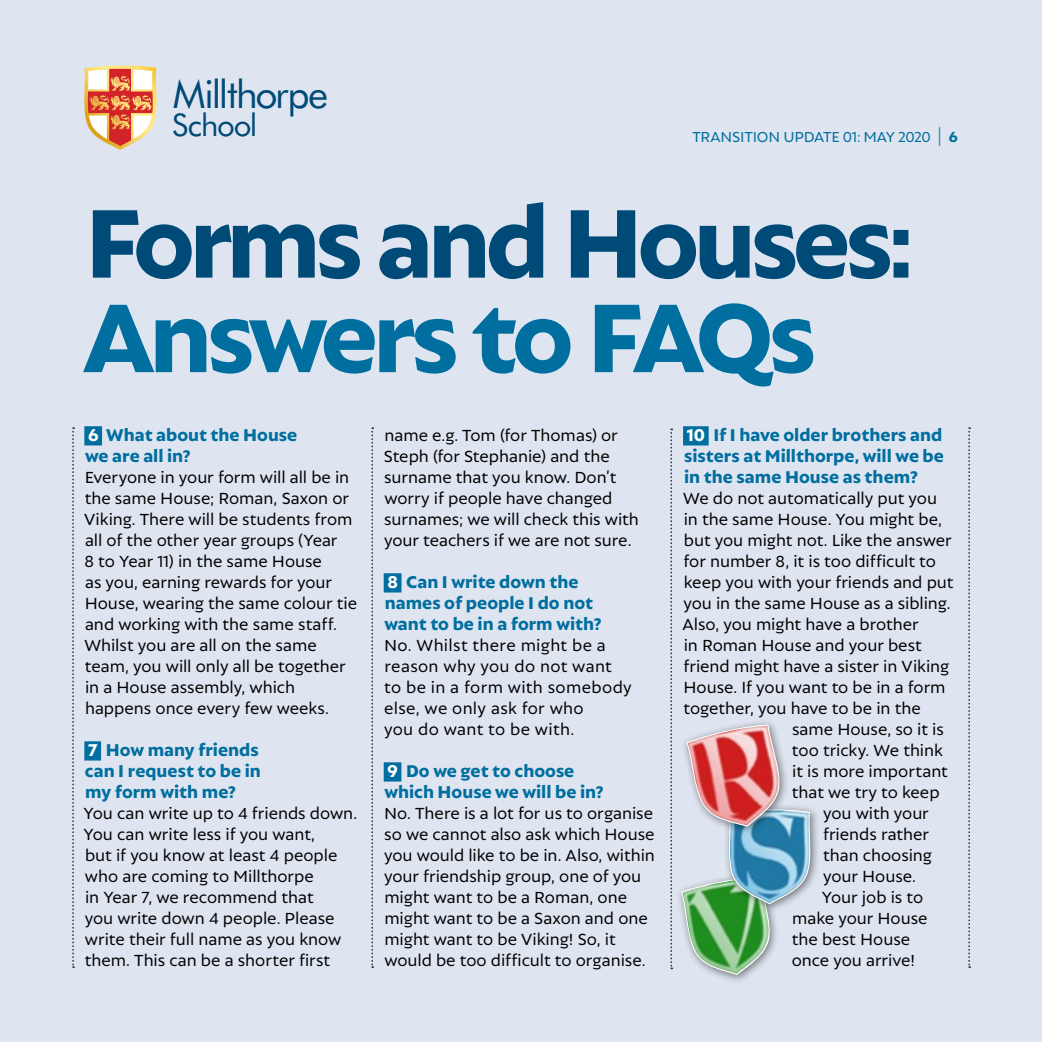
<style>
.page{position:relative;width:1042px;height:1042px;background:#dee5f0}
.page>*{position:absolute;margin:0;border:0;box-sizing:border-box;transform-origin:0 0}
.t1{font:800 105px "Autor";letter-spacing:-.05em;color:#004a78}
.t2{font:800 105px "Autor";letter-spacing:-.05em;color:#006e9f}
.t3{font:39.02px "Futura BT";letter-spacing:-.04em;color:#004a78}
.t4{font:31.15px "Futura BT";letter-spacing:-.04em;color:#004a78}
.t5{font:800 18.38px/21px "Autor";color:#006e9f}
.t6{font:17.5px/21px "Autor";color:#000}
.t7{font:17.5px/21px "Autor";letter-spacing:.02em;color:#000}
.t8{font:15.75px "Autor";letter-spacing:-.015em;color:#006e9f}
.s1{font-weight:100;font-size:21px}
.s2{font-weight:800}
.s3{color:#fff}
</style>
<div class="page">
<svg style="left:84px;top:65px;width:73px;height:85px;background:#e9ab89"></svg>
<div style="left:84px;top:426px;width:18px;height:19px;background:#006e9f"></div>
<div style="left:84px;top:741px;width:17px;height:19px;background:#006e9f"></div>
<div style="left:384px;top:573px;width:17px;height:19px;background:#006e9f"></div>
<div style="left:384px;top:762px;width:17px;height:19px;background:#006e9f"></div>
<div style="left:683px;top:426px;width:25px;height:19px;background:#006e9f"></div>
<div style="left:676px;top:871px;width:104px;height:113px;background:#000;opacity:.5"></div>
<div style="left:681px;top:718px;width:108px;height:118px;background:#000;opacity:.5"></div>
<svg style="left:681px;top:724px;width:133px;height:251px"></svg>
<img style="left:678px;top:812px;width:140px;height:82px">
<h2 class="t3" style="left:173px;top:70px;width:157px">Millthorpe</h2>
<h3 class="t4" style="left:172px;top:106px;width:86px">School</h3>
<p class="t8" style="left:692px;top:127px;width:267px">Transition update 01: May 2020 <span class="s1">|</span> <span class="s2">6</span></p>
<h1 class="t1" style="left:85px;top:180px;width:830px">Forms and Houses:</h1>
<h1 class="t2" style="left:83px;top:274px;width:735px">Answers to FAQs</h1>
<p class="t5" style="left:85px;top:424px;width:214px"><span class="s3">6</span> What about the House we are all in?</p>
<p class="t6" style="left:84px;top:466px;width:274px">Everyone in your form will all be in the same House; Roman, Saxon or<br>Viking. There will be students from all of the other year groups (Year<br>8 to Year 11) in the same House<br>as you, earning rewards for your<br>House, wearing the same colour tie and working with the same staff.<br>Whilst you are all on the same team, you will only all be together in a House assembly, which happens once every few weeks.</p>
<p class="t5" style="left:85px;top:739px;width:177px;text-align:justify"><span class="s3">7</span> How many friends can I request to be in my form with me?</p>
<p class="t6" style="left:84px;top:802px;width:275px">You can write up to 4 friends down.<br>You can write less if you want,<br>but if you know at least 4 people who are coming to Millthorpe<br>in Year 7, we recommend that<br>you write down 4 people. Please write their full name as you know them. This can be a shorter first</p>
<p class="t6" style="left:384px;top:424px;width:257px">name e.g. Tom (for Thomas) or<br>Steph (for Stephanie) and the surname that you know. Don’t worry if people have changed surnames; we will check this with your teachers if we are not sure.</p>
<p class="t5" style="left:384px;top:571px;width:219px"><span class="s3">8</span> Can I write down the names of people I do not want to be in a form with?</p>
<p class="t7" style="left:384px;top:634px;width:249px">N o. Whilst there might be a reason why you do not want to be in a form with somebody else, we only ask for who<br>you do want to be with.</p>
<p class="t5" style="left:384px;top:760px;width:221px"><span class="s3">9</span> Do we get to choose which House we will be in?</p>
<p class="t6" style="left:384px;top:802px;width:272px">N o. There is a lot for us to organise so we cannot also ask which House you would like to be in. Also, within your friendship group, one of you might want to be a Roman, one might want to be a Saxon and one might want to be Viking! So, it would be too difficult to organise.</p>
<p class="t5" style="left:684px;top:424px;width:261px;text-align:justify"><span class="s3">10</span> If I have older brothers and sisters at Millthorpe, will we be in the same House as them?</p>
<p class="t6" style="left:683px;top:487px;width:255px">We do not automatically put you</p>
<p class="t6" style="left:684px;top:508px;width:260px">in the same House. You might be,</p>
<p class="t6" style="left:684px;top:529px;width:269px">but you might not. Like the answer</p>
<p class="t6" style="left:683px;top:550px;width:254px">for number 8, it is too difficult to</p>
<p class="t6" style="left:684px;top:571px;width:271px">keep you with your friends and put</p>
<p class="t6" style="left:683px;top:592px;width:269px">you in the same House as a sibling.</p>
<p class="t6" style="left:682px;top:613px;width:238px">Also, you might have a brother</p>
<p class="t6" style="left:684px;top:634px;width:240px">in Roman House and your best</p>
<p class="t6" style="left:683px;top:655px;width:267px">friend might have a sister in Viking</p>
<p class="t6" style="left:683px;top:676px;width:264px">House. If you want to be in a form</p>
<p class="t6" style="left:683px;top:697px;width:239px">together, you have to be in the</p>
<p class="t6" style="left:792px;top:718px;width:153px">same House, so it is</p>
<p class="t6" style="left:792px;top:739px;width:152px">too tricky. We think</p>
<p class="t6" style="left:792px;top:760px;width:157px">it is more important</p>
<p class="t6" style="left:792px;top:781px;width:149px">that we try to keep</p>
<p class="t6" style="left:823px;top:802px;width:107px">you with your</p>
<p class="t6" style="left:823px;top:823px;width:107px">friends rather</p>
<p class="t6" style="left:823px;top:844px;width:110px">than choosing</p>
<p class="t6" style="left:823px;top:865px;width:94px">your House.</p>
<p class="t6" style="left:822px;top:886px;width:103px">Your job is to</p>
<p class="t6" style="left:792px;top:907px;width:137px">make your House</p>
<p class="t6" style="left:792px;top:928px;width:120px">the best House</p>
<p class="t6" style="left:792px;top:949px;width:125px">once you arrive!</p>
</div>
